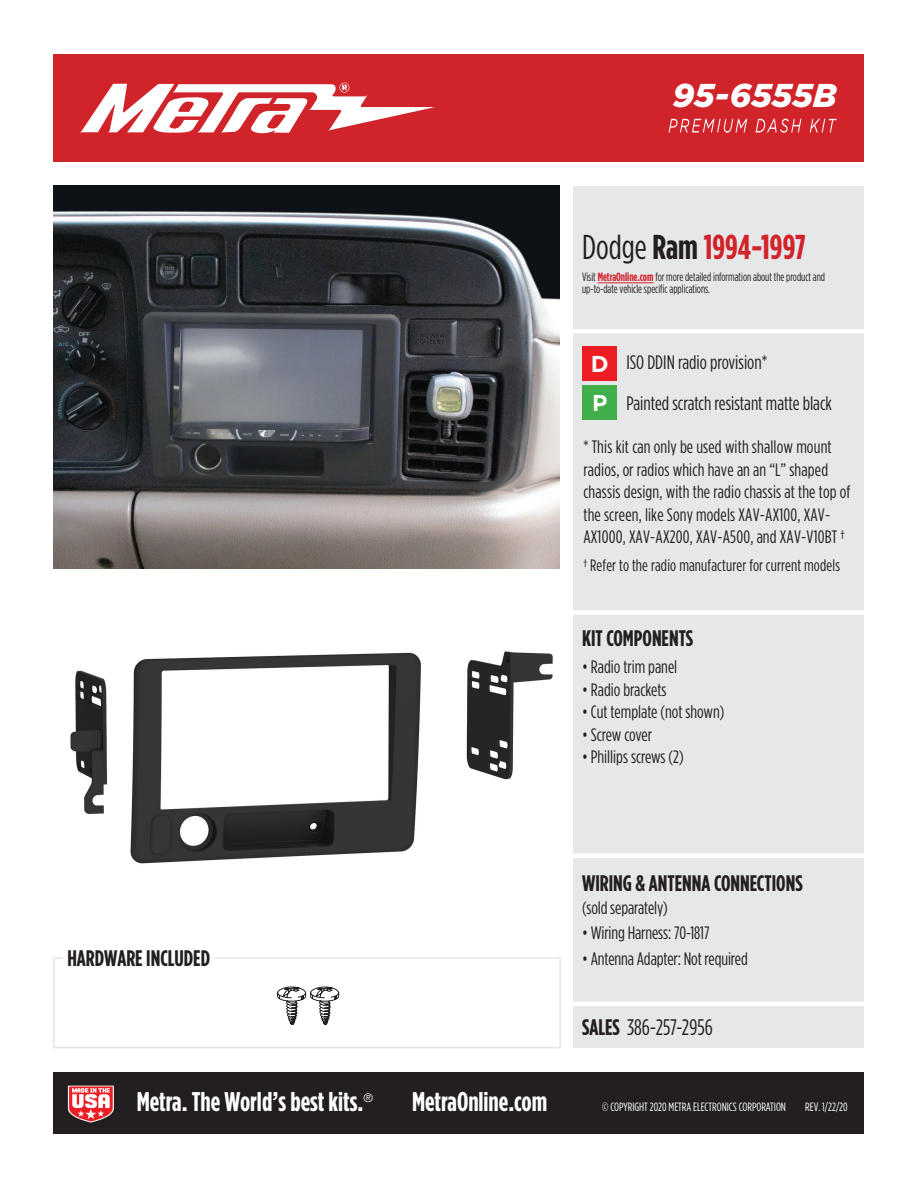
<style>
.page{position:relative;width:918px;height:1188px;background:#fff}
.page>*{position:absolute;margin:0;border:0;box-sizing:border-box;transform-origin:0 0}
.t1{font:700 34.5px "Gotham Condensed";color:#d1232a}
.t2{font:italic 900 33px "Gotham";letter-spacing:.005em;color:#fff}
.t3{font:700 27px "Gotham Condensed";color:#fff}
.t4{font:700 22.95px/39.5px "Gotham";color:#fff}
.t5{font:700 22.5px "Gotham Condensed";color:#231f20}
.t6{font:22.5px "Gotham Condensed";color:#231f20}
.t7{font:19.5px/40.5px "Gotham Condensed";color:#231f20}
.t8{font:18px/22.5px "Gotham Condensed";color:#231f20}
.t9{font:16.5px "Gotham Condensed";letter-spacing:.01em;color:#231f20}
.t10{font:12px/12px "Gotham Condensed";color:#231f20;scale:.93 1}
.t11{font:12px "Gotham Condensed";color:#fff}
.t12{font:300 12px "Helvetica Neue";color:#fff}
.s1{font-weight:400;color:#231f20}
.s2{color:#231f20}
.s3{font-weight:700;color:#d1232a}
.s4{font-weight:700}
</style>
<div class="page">
<div style="left:53px;top:1072px;width:810px;height:62px;background:#231f20"></div>
<div style="left:53px;top:54px;width:810px;height:108px;background:#d1232a"></div>
<svg style="left:80px;top:83px;width:355px;height:51px"></svg>
<svg style="left:669px;top:119px;width:168px;height:14px"></svg>
<div style="left:573px;top:186px;width:290px;height:862px;background:#e6e7e9"></div>
<svg style="left:67px;top:1085px;width:47px;height:38px"></svg>
<div style="left:53px;top:957px;width:508px;height:91px;border:2px solid #e4e5e7"></div>
<svg style="left:277px;top:987px;width:63px;height:38px"></svg>
<img style="left:70px;top:651px;width:483px;height:213px">
<div style="left:63px;top:947px;width:151px;height:24px;background:#fff"></div>
<hr style="left:573px;top:329px;width:295px;height:4px;background:#fff">
<div style="left:583px;top:346px;width:34px;height:35px;background:#ee1d23"></div>
<div style="left:583px;top:386px;width:34px;height:34px;background:#40ae49"></div>
<div style="left:572px;top:610px;width:294px;height:5px;background:#fff"></div>
<div style="left:572px;top:853px;width:294px;height:5px;background:#fff"></div>
<hr style="left:572px;top:1002px;width:294px;height:4px;background:#fff">
<hr style="left:598px;top:283px;width:56px;height:1px;background:#d1232a">
<img style="left:53px;top:186px;width:506px;height:382px">
<h2 class="t2" style="left:673px;top:77px;width:165px">95-6555B</h2>
<h1 class="t1" style="left:582px;top:228px;width:225px"><span class="s1">Dodge</span> <span class="s2">Ram</span> 1994-1997</h1>
<p class="t10" style="left:582px;top:271px;width:263px">Visit <span class="s3">MetraOnline.com</span> for more detailed information about the product and up-to-date vehicle specific applications.</p>
<p class="t7" style="left:626px;top:342px;width:207px">ISO DDIN radio provision*<br>Painted scratch resistant matte black</p>
<p class="t4" style="left:591px;top:343px;width:19px">D<br>P</p>
<p class="t8" style="left:583px;top:436px;width:269px">* This kit can only be used with shallow mount radios, or radios which have an an “L” shaped chassis design, with the radio chassis at the top of the screen, like Sony models XAV-AX100, XAV-AX1000, XAV-AX200, XAV-A500, and XAV-V10BT †</p>
<p class="t9" style="left:583px;top:557px;width:258px">† Refer to the radio manufacturer for current models</p>
<p class="t5" style="left:582px;top:626px;width:113px">KIT COMPONENTS</p>
<p class="t8" style="left:582px;top:656px;width:97px">• Radio trim panel</p>
<p class="t8" style="left:582px;top:678px;width:86px">• Radio brackets</p>
<p class="t8" style="left:582px;top:701px;width:144px">• Cut template (not shown)</p>
<p class="t8" style="left:582px;top:723px;width:71px">• Screw cover</p>
<p class="t8" style="left:582px;top:746px;width:103px">• Phillips screws (2)</p>
<p class="t5" style="left:582px;top:871px;width:222px">WIRING &amp; ANTENNA CONNECTIONS</p>
<p class="t8" style="left:582px;top:896px;width:87px">(sold separately)</p>
<p class="t8" style="left:582px;top:921px;width:129px">• Wiring Harness: 70-1817</p>
<p class="t5" style="left:67px;top:945px;width:144px">HARDWARE INCLUDED</p>
<p class="t8" style="left:582px;top:947px;width:167px">• Antenna Adapter: Not required</p>
<p class="t6" style="left:582px;top:1015px;width:132px"><span class="s4">SALES</span> 386-257-2956</p>
<h3 class="t3" style="left:137px;top:1087px;width:228px">Metra. The World’s best kits.</h3>
<p class="t12" style="left:363px;top:1091px;width:11px">®</p>
<h3 class="t3" style="left:412px;top:1087px;width:137px">MetraOnline.com</h3>
<p class="t11" style="left:602px;top:1100px;width:185px">© COPYRIGHT 2020 METRA ELECTRONICS CORPORATION</p>
<p class="t11" style="left:805px;top:1100px;width:44px">REV. 1/22/20</p>
</div>
